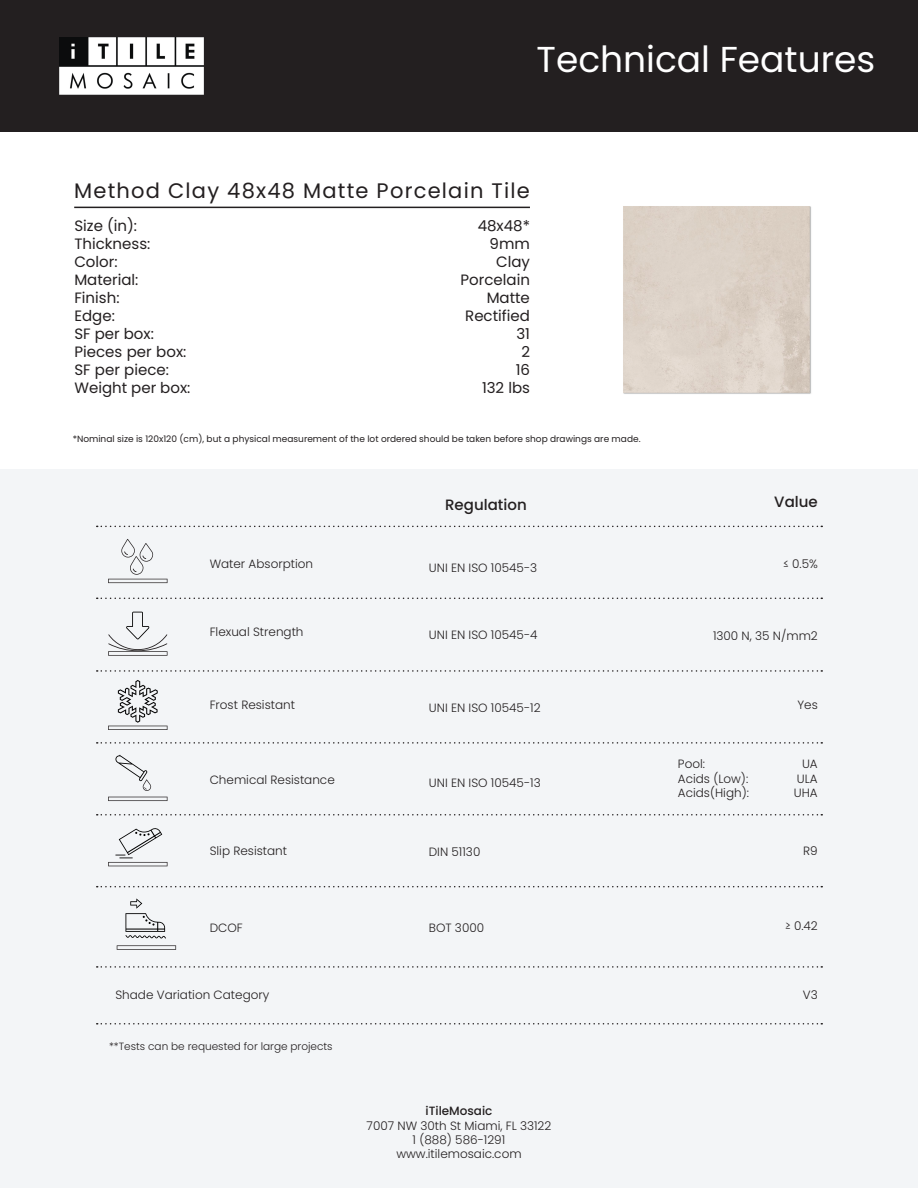
<style>
.page{position:relative;width:918px;height:1188px;background:#fff}
.page>*{position:absolute;margin:0;border:0;box-sizing:border-box;transform-origin:0 0}
.t1{font:36px "Poppins";color:#fff}
.t2{font:21px "Poppins";letter-spacing:.06em;color:#231f20}
.t3{font:15px "Poppins";color:#231f20}
.t4{font:500 15px "Poppins";color:#231f20}
.t5{font:300 12px/14.4px "Poppins";color:#231f20;text-align:center}
.t6{font:500 12px "Poppins";color:#231f20}
.t7{font:300 10.5px "Poppins";color:#231f20}
.t8{font:9px "Poppins";color:#231f20}
</style>
<div class="page">
<img style="left:623px;top:206px;width:188px;height:188px">
<div style="left:0;top:0;width:918px;height:132px;background:#231f20"></div>
<img style="left:59px;top:37px;width:144px;height:57px">
<hr style="left:74px;top:207px;width:456px;height:1px;background:#231f20">
<div style="left:0;top:470px;width:918px;height:716px;background:#f3f5f7"></div>
<svg style="left:97px;top:526px;width:725px;height:1px"></svg>
<svg style="left:108px;top:612px;width:59px;height:39px"></svg>
<svg style="left:108px;top:797px;width:60px;height:4px"></svg>
<svg style="left:115px;top:755px;width:36px;height:36px"></svg>
<svg style="left:108px;top:862px;width:60px;height:4px"></svg>
<svg style="left:115px;top:828px;width:47px;height:30px"></svg>
<svg style="left:108px;top:726px;width:60px;height:4px"></svg>
<svg style="left:118px;top:680px;width:40px;height:43px"></svg>
<svg style="left:97px;top:598px;width:725px;height:1px"></svg>
<svg style="left:97px;top:670px;width:725px;height:2px"></svg>
<svg style="left:97px;top:742px;width:725px;height:2px"></svg>
<svg style="left:97px;top:814px;width:725px;height:2px"></svg>
<svg style="left:97px;top:886px;width:725px;height:1px"></svg>
<svg style="left:121px;top:539px;width:32px;height:36px"></svg>
<svg style="left:108px;top:579px;width:60px;height:4px"></svg>
<svg style="left:97px;top:966px;width:725px;height:2px"></svg>
<svg style="left:97px;top:1023px;width:725px;height:2px"></svg>
<svg style="left:117px;top:945px;width:59px;height:5px"></svg>
<svg style="left:125px;top:898px;width:41px;height:41px"></svg>
<h1 class="t1" style="left:537px;top:38px;width:340px">Technical Features</h1>
<h2 class="t2" style="left:74px;top:179px;width:457px">Method Clay 48x48 Matte Porcelain Tile</h2>
<p class="t3" style="left:74px;top:217px;width:64px">Size (in):</p>
<p class="t3" style="left:478px;top:217px;width:54px">48x48*</p>
<p class="t3" style="left:74px;top:235px;width:77px">Thickness:</p>
<p class="t3" style="left:490px;top:235px;width:42px">9mm</p>
<p class="t3" style="left:74px;top:253px;width:45px">Color:</p>
<p class="t3" style="left:496px;top:253px;width:35px">Clay</p>
<p class="t3" style="left:74px;top:271px;width:66px">Material:</p>
<p class="t3" style="left:461px;top:271px;width:71px">Porcelain</p>
<p class="t3" style="left:74px;top:289px;width:47px">Finish:</p>
<p class="t3" style="left:487px;top:289px;width:45px">Matte</p>
<p class="t3" style="left:74px;top:307px;width:42px">Edge:</p>
<p class="t3" style="left:465px;top:307px;width:66px">Rectified</p>
<p class="t3" style="left:74px;top:325px;width:81px">SF per box:</p>
<p class="t3" style="left:516px;top:325px;width:15px">31</p>
<p class="t3" style="left:74px;top:343px;width:114px">Pieces per box:</p>
<p class="t3" style="left:522px;top:343px;width:10px">2</p>
<p class="t3" style="left:74px;top:361px;width:96px">SF per piece:</p>
<p class="t3" style="left:516px;top:361px;width:16px">16</p>
<p class="t3" style="left:74px;top:379px;width:117px">Weight per box:</p>
<p class="t3" style="left:482px;top:379px;width:50px">132 lbs</p>
<p class="t8" style="left:73px;top:433px;width:569px">*Nominal size is 120x120 (cm), but a physical measurement of the lot ordered should be taken before shop drawings are made.</p>
<p class="t4" style="left:445px;top:496px;width:83px">Regulation</p>
<p class="t4" style="left:774px;top:493px;width:45px">Value</p>
<p class="t5" style="left:210px;top:557px;width:105px">Water Absorption</p>
<p class="t5" style="left:429px;top:560px;width:110px">UNI EN ISO 10545-3</p>
<p class="t5" style="left:783px;top:557px;width:36px">≤ 0.5%</p>
<p class="t5" style="left:210px;top:624px;width:95px">Flexual Strength</p>
<p class="t5" style="left:429px;top:628px;width:110px">UNI EN ISO 10545-4</p>
<p class="t5" style="left:713px;top:629px;width:106px">1300 N, 35 N/mm2</p>
<p class="t5" style="left:210px;top:697px;width:87px">Frost Resistant</p>
<p class="t5" style="left:429px;top:701px;width:113px">UNI EN ISO 10545-12</p>
<p class="t5" style="left:797px;top:697px;width:22px">Yes</p>
<p class="t5" style="left:210px;top:772px;width:127px">Chemical Resistance</p>
<p class="t5" style="left:429px;top:776px;width:113px">UNI EN ISO 10545-13</p>
<p class="t5" style="left:678px;top:757px;width:29px">Pool:</p>
<p class="t5" style="left:802px;top:757px;width:17px">UA</p>
<p class="t5" style="left:678px;top:771px;width:72px">Acids (Low):</p>
<p class="t5" style="left:797px;top:771px;width:22px">ULA</p>
<p class="t5" style="left:678px;top:786px;width:73px">Acids(High):</p>
<p class="t5" style="left:794px;top:786px;width:25px">UHA</p>
<p class="t5" style="left:210px;top:843px;width:79px">Slip Resistant</p>
<p class="t5" style="left:429px;top:844px;width:53px">DIN 51130</p>
<p class="t5" style="left:803px;top:843px;width:16px">R9</p>
<p class="t5" style="left:210px;top:921px;width:35px">DCOF</p>
<p class="t5" style="left:785px;top:919px;width:34px">≥ 0.42</p>
<p class="t5" style="left:429px;top:920px;width:57px">BOT 3000</p>
<p class="t5" style="left:115px;top:988px;width:155px">Shade Variation Category</p>
<p class="t5" style="left:803px;top:988px;width:16px">V3</p>
<p class="t7" style="left:109px;top:1040px;width:225px">**Tests can be requested for large projects</p>
<p class="t6" style="left:426px;top:1104px;width:68px">iTileMosaic</p>
<p class="t5" style="left:367px;top:1118px;width:186px">7007 NW 30th St Miami, FL 33122<br>1 (888) 586-1291 www.itilemosaic.com</p>
</div>
